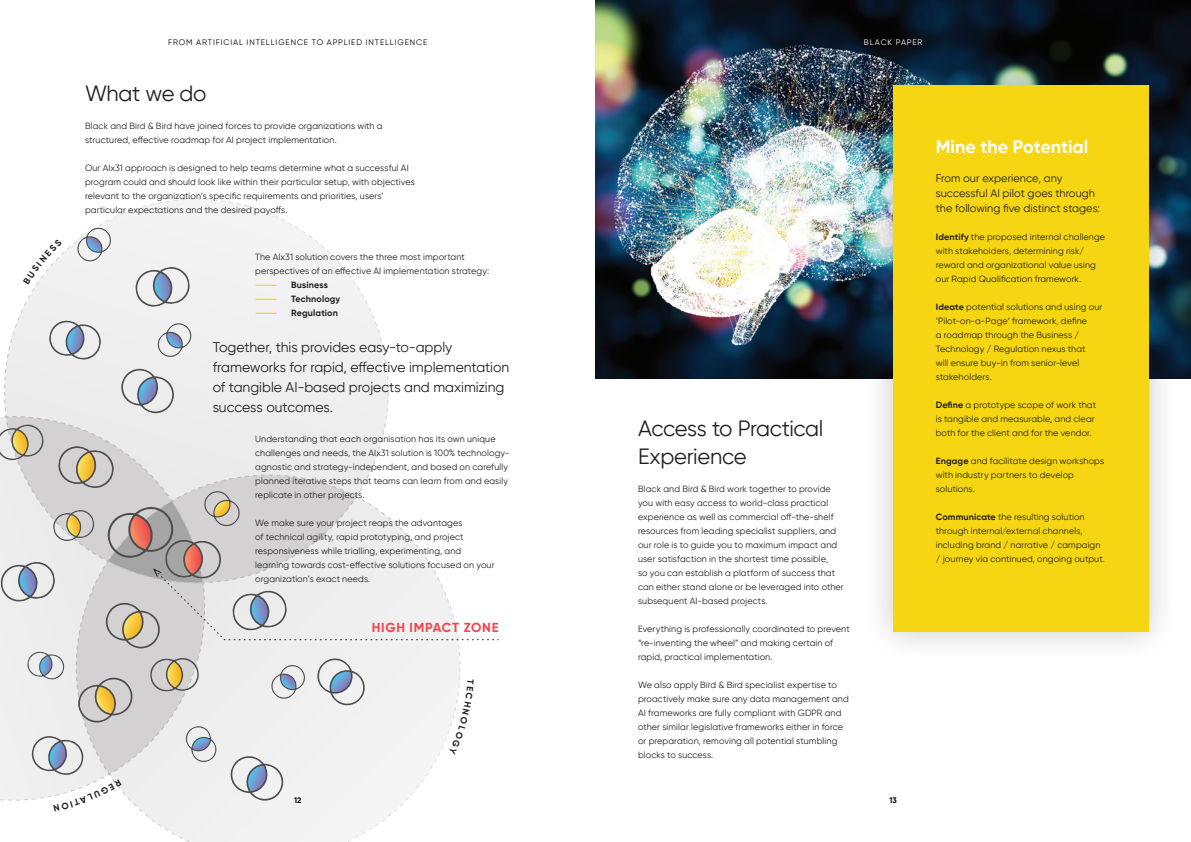
<style>
.page{position:relative;width:1191px;height:842px;background:#fff}
.page>*{position:absolute;margin:0;border:0;box-sizing:border-box;transform-origin:0 0}
.t1{font:22px/28px "Gilroy";letter-spacing:-.02em;color:#231f20}
.t2{font:700 18px "Gilroy";color:#fff}
.t3{font:14px/20px "Gilroy";color:#231f20}
.t4{font:700 13px "Gilroy";letter-spacing:.055em;color:#ee4552}
.t5{font:11px/15px "Gilroy";letter-spacing:.005em;color:#231f20}
.t6{font:9px/14px "Gilroy";letter-spacing:.01em;color:#231f20}
.t7{font:700 9px "Gilroy";letter-spacing:.015em;color:#231f20}
.t8{font:700 9px "Gilroy";color:#f6d513}
.t9{font:8px "Gilroy";letter-spacing:.11em;color:#000}
.t10{font:8px "Gilroy";letter-spacing:.11em;color:#fff}
.t11{font:700 8px "Gilroy";color:#000}
.s1{font-weight:700}
</style>
<div class="page">
<img style="left:595px;top:0;width:595px;height:379px">
<div style="left:861px;top:53px;width:319px;height:610px;background:#231f20;opacity:.25"></div>
<div style="left:893px;top:85px;width:255px;height:546px;background:#f6d513"></div>
<svg style="left:0;top:198px;width:499px;height:644px"></svg>
<p class="t9" style="left:168px;top:37px;width:261px">FROM ARTIFICIAL INTELLIGENCE TO APPLIED INTELLIGENCE</p>
<p class="t10" style="left:864px;top:37px;width:60px">BLACK PAPER</p>
<h1 class="t1" style="left:85px;top:79px;width:123px">What we do</h1>
<p class="t6" style="left:85px;top:119px;width:299px">Black and Bird &amp; Bird have joined forces to provide organizations with a structured, effective roadmap for AI project implementation.</p>
<p class="t6" style="left:85px;top:161px;width:331px">Our AIx31 approach is designed to help teams determine what a successful AI program could and should look like within their particular setup, with objectives relevant to the organization’s specific requirements and priorities, users’ particular expectations and the desired payoffs.</p>
<p class="t6" style="left:255px;top:249px;width:235px">The AIx31 solution covers the three most important perspectives of an effective AI implementation strategy:</p>
<p class="t8" style="left:255px;top:279px;width:23px">–––––</p>
<p class="t7" style="left:291px;top:279px;width:38px">Business</p>
<p class="t8" style="left:255px;top:293px;width:23px">–––––</p>
<p class="t7" style="left:291px;top:293px;width:51px">Technology</p>
<p class="t8" style="left:255px;top:307px;width:23px">–––––</p>
<p class="t7" style="left:291px;top:307px;width:48px">Regulation</p>
<h3 class="t3" style="left:213px;top:337px;width:298px">Together, this provides easy-to-apply frameworks for rapid, effective implementation of tangible AI-based projects and maximizing success outcomes.</h3>
<p class="t6" style="left:255px;top:431px;width:256px">Understanding that each organisation has its own unique challenges and needs, the AIx31 solution is 100% technology&shy;agnostic and strategy-independent, and based on carefully planned iterative steps that teams can learn from and easily replicate in other projects.</p>
<p class="t6" style="left:255px;top:515px;width:241px">We make sure your project reaps the advantages<br>of technical agility, rapid prototyping, and project responsiveness while trialling, experimenting, and learning towards cost-effective solutions focused on your organization’s exact needs.</p>
<h3 class="t4" style="left:372px;top:620px;width:128px">HIGH IMPACT ZONE</h3>
<h1 class="t1" style="left:638px;top:414px;width:187px">Access to Practical<br>Experience</h1>
<p class="t6" style="left:638px;top:481px;width:207px">Black and Bird &amp; Bird work together to provide you with easy access to world-class practical experience as well as commercial off-the-shelf resources from leading specialist suppliers, and our role is to guide you to maximum impact and user satisfaction in the shortest time possible,<br>so you can establish a platform of success that can either stand alone or be leveraged into other subsequent AI-based projects.</p>
<p class="t6" style="left:638px;top:621px;width:213px">Everything is professionally coordinated to prevent “re-inventing the wheel” and making certain of rapid, practical implementation.</p>
<p class="t6" style="left:638px;top:677px;width:212px">We also apply Bird &amp; Bird specialist expertise to proactively make sure any data management and AI frameworks are fully compliant with GDPR and other similar legislative frameworks either in force or preparation, removing all potential stumbling blocks to success.</p>
<p class="t11" style="left:294px;top:795px;width:9px">12</p>
<p class="t11" style="left:889px;top:795px;width:9px">13</p>
<h2 class="t2" style="left:935px;top:136px;width:154px">Mine the Potential</h2>
<p class="t5" style="left:935px;top:171px;width:166px">From our experience, any successful AI pilot goes through the following five distinct stages:</p>
<p class="t6" style="left:935px;top:230px;width:171px"><span class="s1">Identify</span> the proposed internal challenge with stakeholders, determining risk/ reward and organizational value using our Rapid Qualification framework.</p>
<p class="t6" style="left:935px;top:300px;width:168px"><span class="s1">Ideate</span> potential solutions and using our ‘Pilot-on-a-Page‘ framework, define<br>a roadmap through the Business / Technology / Regulation nexus that<br>will ensure buy-in from senior-level stakeholders.</p>
<p class="t6" style="left:935px;top:398px;width:162px"><span class="s1">Define</span> a prototype scope of work that is tangible and measurable, and clear both for the client and for the vendor.</p>
<p class="t6" style="left:935px;top:454px;width:170px"><span class="s1">Engage</span> and facilitate design workshops with industry partners to develop solutions.</p>
<p class="t6" style="left:935px;top:510px;width:171px"><span class="s1">Communicate</span> the resulting solution through internal/external channels, including brand / narrative / campaign / journey via continued, ongoing output.</p>
</div>
